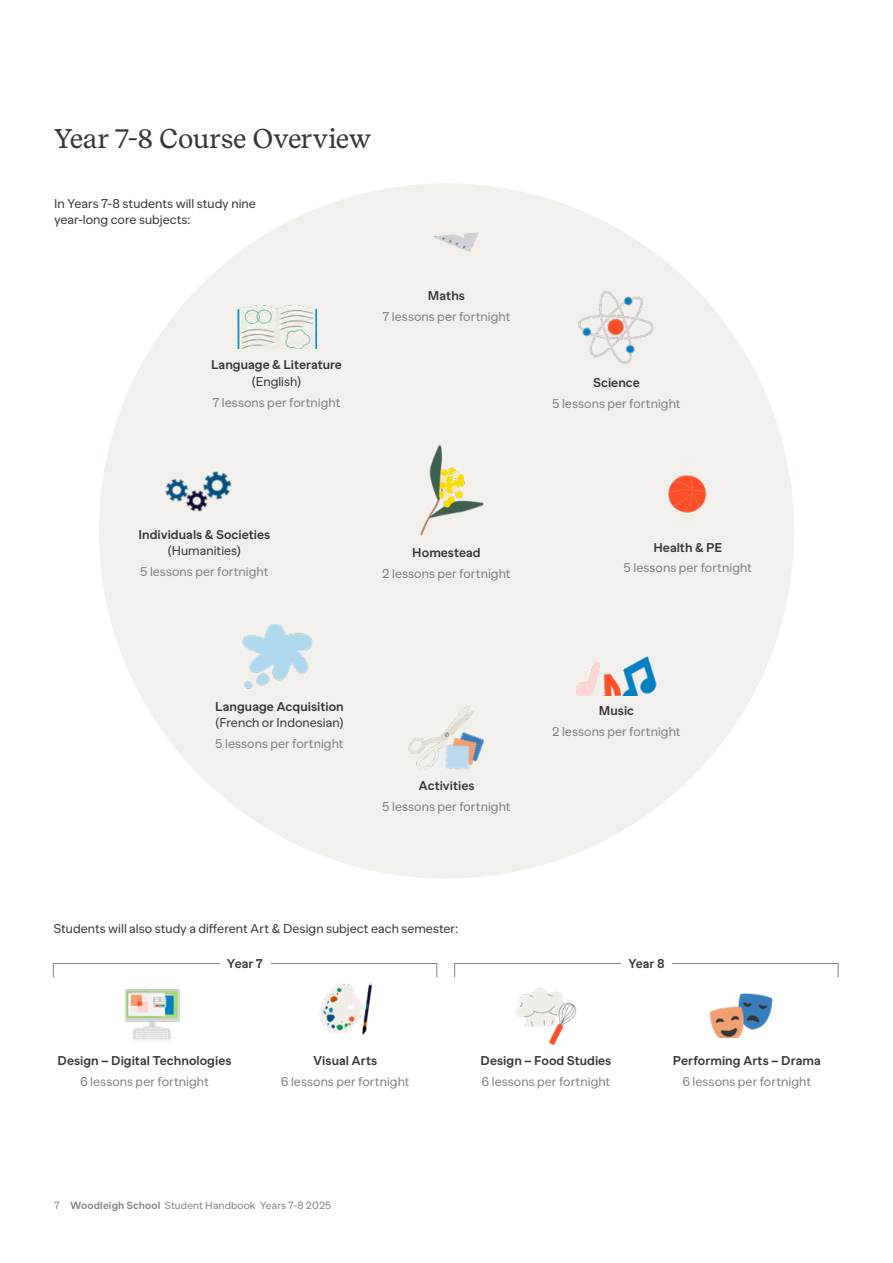
<style>
.page{position:relative;width:893px;height:1263px;background:#fff}
.page>*{position:absolute;margin:0;border:0;box-sizing:border-box;transform-origin:0 0}
.t1{font:27px "Recife Text";letter-spacing:-.015em;color:#373736}
.t2{font:12.75px "MNKY Banana Grotesk";letter-spacing:.005em;color:#858180}
.t3{font:700 12.75px "MNKY Banana Grotesk";color:#373736}
.t4{font:12.75px/16.5px "MNKY Banana Grotesk";letter-spacing:.005em;color:#373736}
.t5{font:10.5px "MNKY Banana Grotesk";letter-spacing:.01em;color:#858180}
.s1{font-weight:700}
</style>
<div class="page">
<div style="left:99px;top:183px;width:695px;height:695px;background:#f2f0ec;border-radius:50%"></div>
<img style="left:515px;top:988px;width:62px;height:57px">
<img style="left:125px;top:989px;width:55px;height:53px">
<img style="left:319px;top:983px;width:53px;height:52px">
<img style="left:710px;top:993px;width:63px;height:45px">
<div style="left:53px;top:963px;width:384px;height:14px;border:1px solid #858180"></div>
<div style="left:220px;top:956px;width:50px;height:15px;background:#fff"></div>
<div style="left:454px;top:963px;width:384px;height:14px;border:1px solid #858180"></div>
<div style="left:621px;top:956px;width:50px;height:15px;background:#fff"></div>
<img style="left:420px;top:445px;width:64px;height:91px">
<img style="left:237px;top:305px;width:81px;height:43px">
<img style="left:432px;top:232px;width:47px;height:20px">
<img style="left:578px;top:290px;width:76px;height:74px">
<img style="left:165px;top:471px;width:67px;height:41px">
<img style="left:668px;top:475px;width:39px;height:38px">
<img style="left:242px;top:624px;width:71px;height:65px">
<img style="left:408px;top:706px;width:77px;height:64px">
<img style="left:576px;top:656px;width:81px;height:40px">
<h1 class="t1" style="left:54px;top:119px;width:319px">Year 7-8 Course Overview</h1>
<p class="t4" style="left:54px;top:195px;width:203px">In Years 7-8 students will study nine year-long core subjects:</p>
<p class="t3" style="left:211px;top:358px;width:132px">Language &amp; Literature</p>
<p class="t4" style="left:252px;top:373px;width:51px">(English)</p>
<p class="t2" style="left:212px;top:395px;width:130px">7 lessons per fortnight</p>
<p class="t3" style="left:428px;top:289px;width:39px">Maths</p>
<p class="t2" style="left:382px;top:309px;width:130px">7 lessons per fortnight</p>
<p class="t3" style="left:593px;top:376px;width:48px">Science</p>
<p class="t2" style="left:552px;top:397px;width:130px">5 lessons per fortnight</p>
<p class="t3" style="left:138px;top:527px;width:133px">Individuals &amp; Societies</p>
<p class="t4" style="left:168px;top:543px;width:75px">(Humanities)</p>
<p class="t2" style="left:140px;top:565px;width:130px">5 lessons per fortnight</p>
<p class="t3" style="left:412px;top:546px;width:70px">Homestead</p>
<p class="t2" style="left:382px;top:567px;width:130px">2 lessons per fortnight</p>
<p class="t3" style="left:653px;top:540px;width:70px">Health &amp; PE</p>
<p class="t2" style="left:624px;top:561px;width:130px">5 lessons per fortnight</p>
<p class="t3" style="left:215px;top:699px;width:130px">Language Acquisition</p>
<p class="t4" style="left:215px;top:715px;width:129px">(French or Indonesian)</p>
<p class="t2" style="left:215px;top:737px;width:130px">5 lessons per fortnight</p>
<p class="t3" style="left:418px;top:779px;width:58px">Activities</p>
<p class="t2" style="left:382px;top:800px;width:130px">5 lessons per fortnight</p>
<p class="t3" style="left:599px;top:704px;width:37px">Music</p>
<p class="t2" style="left:552px;top:725px;width:130px">2 lessons per fortnight</p>
<p class="t4" style="left:53px;top:921px;width:406px">Students will also study a different Art &amp; Design subject each semester:</p>
<p class="t3" style="left:227px;top:957px;width:38px">Year 7</p>
<p class="t3" style="left:628px;top:957px;width:38px">Year 8</p>
<p class="t3" style="left:58px;top:1054px;width:175px">Design – Digital Technologies</p>
<p class="t2" style="left:80px;top:1075px;width:130px">6 lessons per fortnight</p>
<p class="t3" style="left:313px;top:1054px;width:66px">Visual Arts</p>
<p class="t2" style="left:281px;top:1075px;width:130px">6 lessons per fortnight</p>
<p class="t3" style="left:481px;top:1054px;width:132px">Design – Food Studies</p>
<p class="t2" style="left:482px;top:1075px;width:130px">6 lessons per fortnight</p>
<p class="t3" style="left:673px;top:1054px;width:149px">Performing Arts – Drama</p>
<p class="t2" style="left:682px;top:1075px;width:130px">6 lessons per fortnight</p>
<p class="t5" style="left:54px;top:1200px;width:279px">7 <span class="s1">Woodleigh School</span> Student Handbook Years 7-8 2025</p>
</div>
